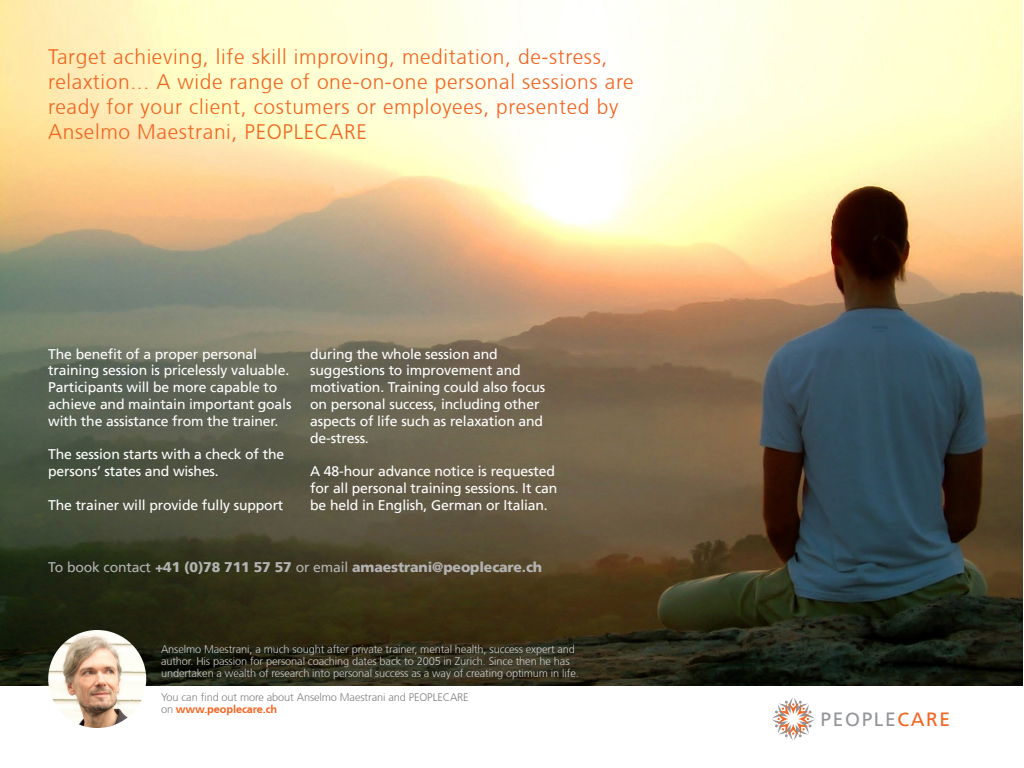
<style>
.page{position:relative;width:1024px;height:768px;background:#fff}
.page>*{position:absolute;margin:0;border:0;box-sizing:border-box;transform-origin:0 0}
.t1{font:300 21px/25.2px "Frutiger CE";letter-spacing:.03em;color:#f36421}
.t2{font:19.2px "Frutiger LT";letter-spacing:.085em;color:#939598}
.t3{font:14px/16.8px "Frutiger LT";letter-spacing:-.01em;color:#fff}
.t4{font:900 14px "Frutiger LT";letter-spacing:-.01em;color:#b3b3b3}
.t5{font:300 11px/12px "Frutiger CE";letter-spacing:-.01em;color:#ccc}
.t6{font:300 11px/12px "Frutiger CE";letter-spacing:-.01em;color:#808080}
.s1{font-weight:400}
.s2{font-weight:700;color:#f36421}
.s3{color:#f26522}
</style>
<div class="page">
<img style="left:0;top:0;width:1023px;height:686px">
<svg style="left:772px;top:698px;width:43px;height:42px"></svg>
<img style="left:48px;top:630px;width:98px;height:98px;border-radius:49px">
<p class="t1" style="left:48px;top:44px;width:587px">Target achieving, life skill improving, meditation, de-stress, relaxtion... A wide range of one-on-one personal sessions are ready for your client, costumers or employees, presented by Anselmo Maestrani, PEOPLECARE</p>
<p class="t3" style="left:48px;top:345px;width:245px">The benefit of a proper personal training session is pricelessly valuable.<br>Participants will be more capable to achieve and maintain important goals with the assistance from the trainer.</p>
<p class="t3" style="left:48px;top:446px;width:237px">The session starts with a check of the persons’ states and wishes.</p>
<p class="t3" style="left:48px;top:497px;width:237px">The trainer will provide fully support</p>
<p class="t3" style="left:310px;top:345px;width:237px">during the whole session and suggestions to improvement and motivation. Training could also focus on personal success, including other aspects of life such as relaxation and de-stress.</p>
<p class="t3" style="left:310px;top:463px;width:249px">A 48-hour advance notice is requested for all personal training sessions. It can be held in English, German or Italian.</p>
<p class="t4" style="left:48px;top:559px;width:496px"><span class="s1">To book contact</span> +41 (0)78 711 57 57 <span class="s1">or email</span> amaestrani@peoplecare.ch</p>
<p class="t5" style="left:161px;top:643px;width:419px">Anselmo Maestrani, a much sought after private trainer, mental health, success expert and author. His passion for personal coaching dates back to 2005 in Zurich. Since then he has undertaken a wealth of research into personal success as a way of creating optimum in life.</p>
<p class="t6" style="left:161px;top:691px;width:309px">You can find out more about Anselmo Maestrani and PEOPLECARE on <span class="s2">www.peoplecare.ch</span></p>
<p class="t2" style="left:821px;top:708px;width:131px">PEOPLE<span class="s3">CARE</span></p>
</div>
